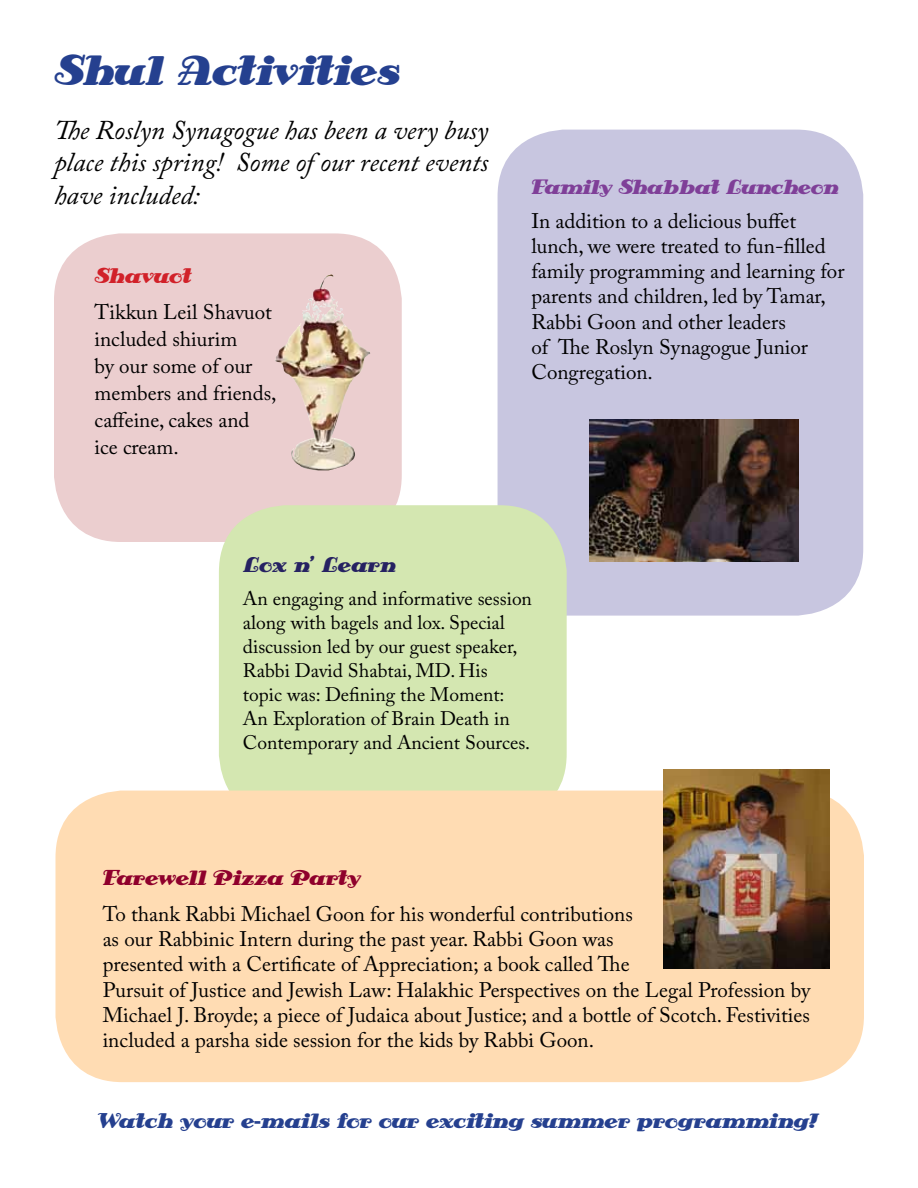
<style>
.page{position:relative;width:918px;height:1188px;background:#fff}
.page>*{position:absolute;margin:0;border:0;box-sizing:border-box;transform-origin:0 0}
.t1{font:42px "Antsy Pants";color:#25408f}
.t2{font:italic 27px/32.4px "Adobe Caslon Pro";color:#000;text-align:justify}
.t3{font:21px/25.2px "Adobe Caslon Pro";color:#000}
.t4{font:21px "Antsy Pants";color:#25408f}
.t5{font:21px "Antsy Pants";color:#8f002c}
.t6{font:21px "Antsy Pants";color:#262262}
.t7{font:21px "Antsy Pants";color:#d12129}
.t8{font:20.25px "Antsy Pants";letter-spacing:-.01em;color:#7f3f98}
.t9{font:19.5px/24px "Adobe Caslon Pro";color:#000}
</style>
<div class="page">
<div style="left:54px;top:233px;width:348px;height:309px;background:#ebcecf;border-radius:67px"></div>
<div style="left:498px;top:130px;width:365px;height:486px;background:#c8c6e0;border-radius:67px"></div>
<div style="left:219px;top:505px;width:348px;height:316px;background:#d4e7b1;border-radius:67px"></div>
<div style="left:56px;top:791px;width:808px;height:291px;background:#ffdcb3;border-radius:67px"></div>
<img style="left:590px;top:420px;width:209px;height:141px">
<img style="left:663px;top:770px;width:167px;height:198px">
<img style="left:297px;top:274px;width:38px;height:61px">
<h1 class="t1" style="left:54px;top:45px;width:347px">Shul Activities</h1>
<p class="t2" style="left:54px;top:113px;width:436px">The Roslyn Synagogue has been a very busy place this spring! Some of our recent events have included:</p>
<p class="t7" style="left:94px;top:264px;width:99px">Shavuot</p>
<p class="t3" style="left:94px;top:299px;width:184px;line-height:27px">Tikkun Leil Shavuot included shiurim<br>by our some of our members and friends, caffeine, cakes and ice cream.</p>
<p class="t8" style="left:531px;top:175px;width:309px">Family Shabbat Luncheon</p>
<p class="t3" style="left:531px;top:208px;width:315px">In addition to a delicious buffet lunch, we were treated to fun-filled family programming and learning for parents and children, led by Tamar,<br>Rabbi Goon and other leaders<br>of The Roslyn Synagogue Junior<br>Congregation.</p>
<p class="t6" style="left:243px;top:552px;width:154px">Lox n’ Learn</p>
<p class="t9" style="left:243px;top:586px;width:291px">An engaging and informative session along with bagels and lox. Special discussion led by our guest speaker, Rabbi David Shabtai, MD. His<br>topic was: Defining the Moment:<br>An Exploration of Brain Death in Contemporary and Ancient Sources.</p>
<p class="t5" style="left:103px;top:865px;width:260px">Farewell Pizza Party</p>
<p class="t3" style="left:103px;top:901px;width:709px">To thank Rabbi Michael Goon for his wonderful contributions<br>as our Rabbinic Intern during the past year. Rabbi Goon was<br>presented with a Certificate of Appreciation; a book called The<br>Pursuit of Justice and Jewish Law: Halakhic Perspectives on the Legal Profession by Michael J. Broyde; a piece of Judaica about Justice; and a bottle of Scotch. Festivities included a parsha side session for the kids by Rabbi Goon.</p>
<p class="t4" style="left:98px;top:1108px;width:724px">Watch your e-mails for our exciting summer programming!</p>
</div>
